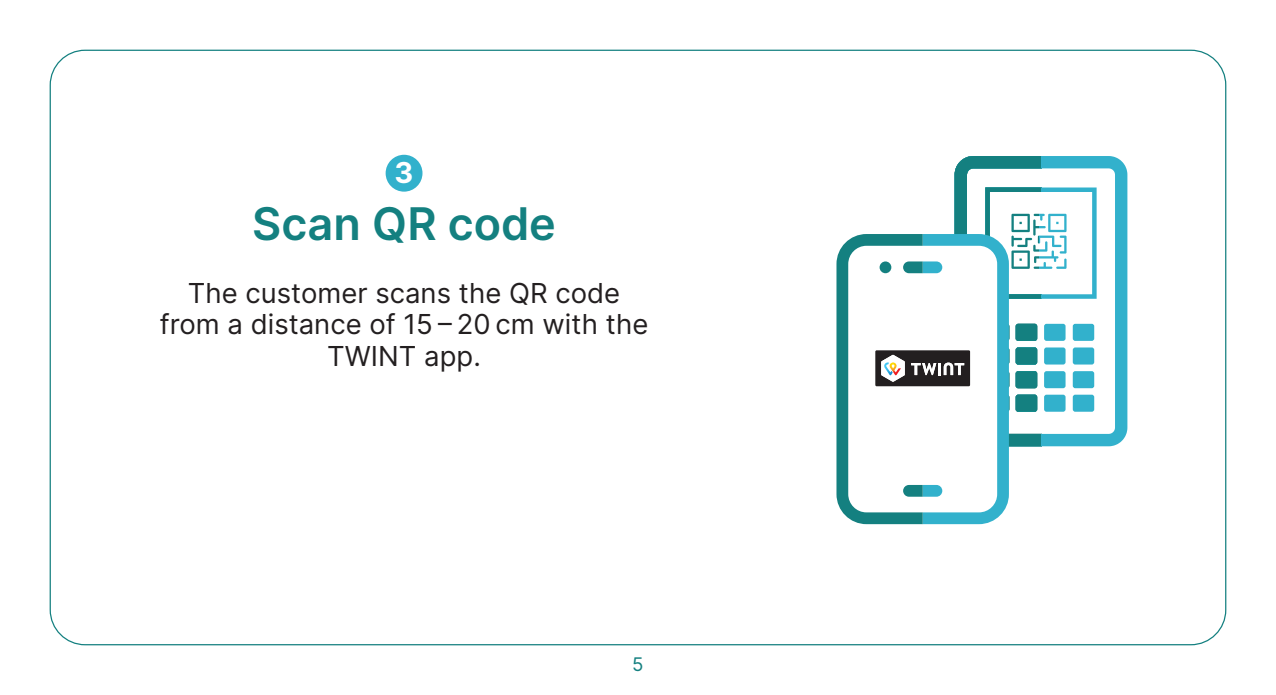
<style>
.page{position:relative;width:1276px;height:695px;background:#fff}
.page>*{position:absolute;margin:0;border:0;box-sizing:border-box;transform-origin:0 0}
.t1{font:600 45px "Inter";color:#148080}
.t2{font:700 28.75px "Inter";color:#fff}
.t3{font:27.5px/31.2px "Inter";color:#231f20;text-align:center}
.t4{font:18.75px "Inter";color:#148080}
</style>
<div class="page">
<div style="left:386px;top:155px;width:36px;height:37px;background:#32b1cc;border-radius:50%"></div>
<svg style="left:836px;top:156px;width:291px;height:368px"></svg>
<p class="t2" style="left:394px;top:152px;width:20px">3</p>
<h1 class="t1" style="left:252px;top:191px;width:305px">Scan QR code</h1>
<p class="t3" style="left:160px;top:277px;width:490px">The customer scans the QR code from a distance of 15 – 20 cm with the<br>TWINT app.</p>
<p class="t4" style="left:632px;top:650px;width:13px">5</p>
</div>
